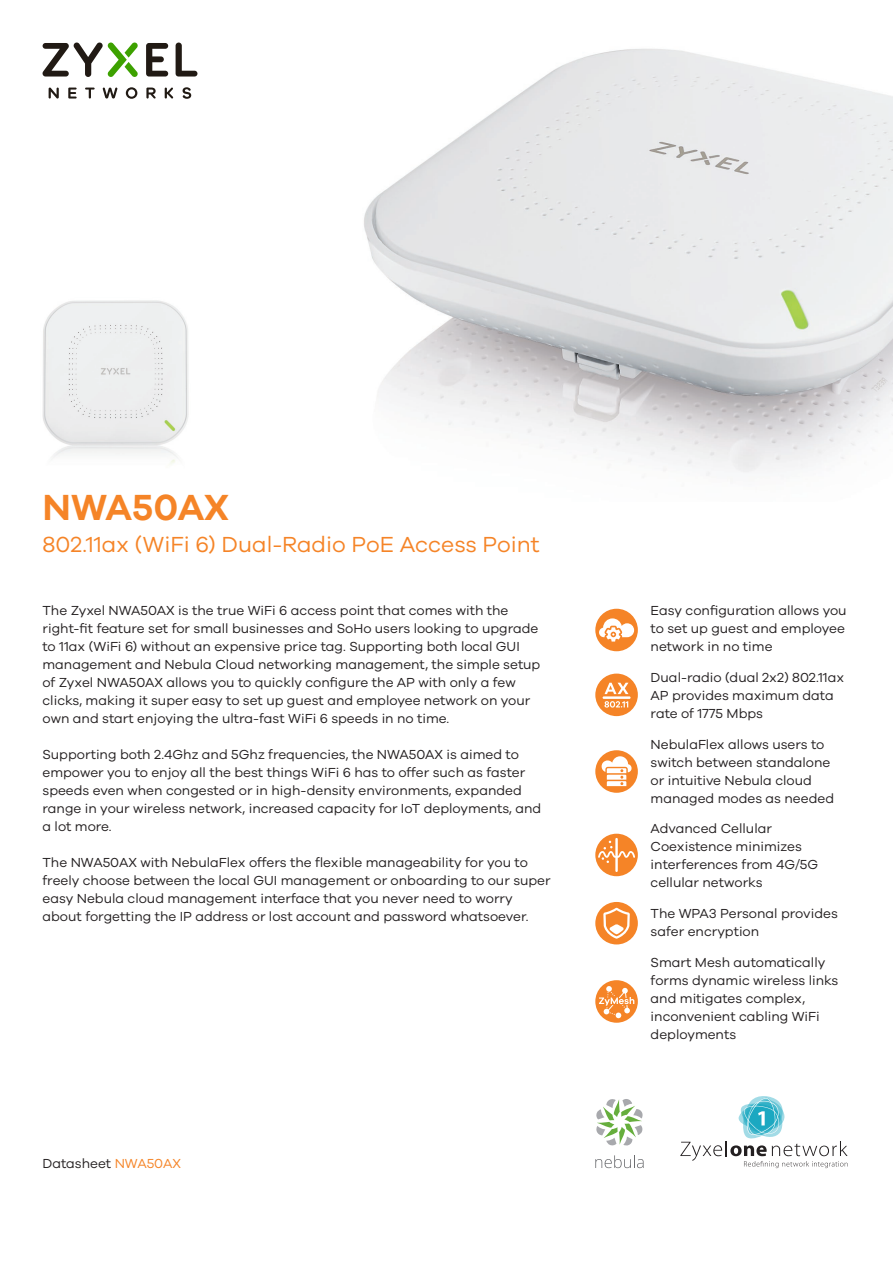
<style>
.page{position:relative;width:893px;height:1263px;background:#fff}
.page>*{position:absolute;margin:0;border:0;box-sizing:border-box;transform-origin:0 0}
.t1{font:600 37.5px "Galano Grotesque";color:#f58427}
.t2{font:22.5px "Galano Grotesque";color:#f58427}
.brand_2_0_intro_bene{font:13.5px/18px "Galano Grotesque";color:#231f20}
.brand_2_0_features{font:13.5px/18px "Galano Grotesque";color:#231f20}
.s1{color:#f58427}
</style>
<div class="page">
<svg style="left:49px;top:88px;width:10px;height:11px"></svg>
<svg style="left:68px;top:88px;width:9px;height:11px"></svg>
<svg style="left:85px;top:88px;width:10px;height:11px"></svg>
<svg style="left:103px;top:88px;width:15px;height:11px"></svg>
<svg style="left:126px;top:87px;width:11px;height:12px"></svg>
<svg style="left:165px;top:88px;width:9px;height:11px"></svg>
<svg style="left:182px;top:87px;width:9px;height:12px"></svg>
<svg style="left:146px;top:88px;width:10px;height:11px"></svg>
<svg style="left:176px;top:43px;width:21px;height:34px"></svg>
<svg style="left:146px;top:43px;width:22px;height:34px"></svg>
<svg style="left:42px;top:42px;width:96px;height:35px"></svg>
<img style="left:42px;top:300px;width:147px;height:164px">
<img style="left:364px;top:48px;width:529px;height:428px">
<svg style="left:680px;top:1096px;width:167px;height:72px"></svg>
<svg style="left:595px;top:1155px;width:49px;height:13px"></svg>
<svg style="left:596px;top:1099px;width:47px;height:47px"></svg>
<div style="left:595px;top:902px;width:43px;height:42px;background:#f58427;border-radius:50%"></div>
<svg style="left:603px;top:908px;width:27px;height:31px"></svg>
<div style="left:595px;top:834px;width:43px;height:42px;background:#f58427;border-radius:50%"></div>
<svg style="left:598px;top:838px;width:37px;height:34px"></svg>
<div style="left:595px;top:674px;width:43px;height:42px;background:#f58427;border-radius:50%"></div>
<hr style="left:603px;top:696px;width:28px;height:3px;background:#fff">
<svg style="left:604px;top:683px;width:24px;height:11px"></svg>
<svg style="left:604px;top:701px;width:24px;height:7px"></svg>
<div style="left:595px;top:609px;width:43px;height:42px;background:#f58427;border-radius:50%"></div>
<svg style="left:599px;top:618px;width:35px;height:23px"></svg>
<svg style="left:595px;top:980px;width:43px;height:43px"></svg>
<svg style="left:599px;top:986px;width:35px;height:32px"></svg>
<svg style="left:595px;top:750px;width:43px;height:43px"></svg>
<svg style="left:602px;top:756px;width:30px;height:30px"></svg>
<p class="t1" style="left:43px;top:485px;width:188px">NWA50AX</p>
<p class="t2" style="left:43px;top:531px;width:499px">802.11ax (WiFi 6) Dual-Radio PoE Access Point</p>
<p class="brand_2_0_intro_bene" style="left:43px;top:601px;width:499px">The Zyxel NWA50AX is the true WiFi 6 access point that comes with the right-fit feature set for small businesses and SoHo users looking to upgrade to 11ax (WiFi 6) without an expensive price tag. Supporting both local GUI management and Nebula Cloud networking management, the simple setup of Zyxel NWA50AX allows you to quickly configure the AP with only a few clicks, making it super easy to set up guest and employee network on your own and start enjoying the ultra-fast WiFi 6 speeds in no time.</p>
<p class="brand_2_0_intro_bene" style="left:43px;top:745px;width:500px">Supporting both 2.4Ghz and 5Ghz frequencies, the NWA50AX is aimed to empower you to enjoy all the best things WiFi 6 has to offer such as faster speeds even when congested or in high-density environments, expanded range in your wireless network, increased capacity for IoT deployments, and a lot more.</p>
<p class="brand_2_0_intro_bene" style="left:43px;top:853px;width:510px">The NWA50AX with NebulaFlex offers the flexible manageability for you to freely choose between the local GUI management or onboarding to our super easy Nebula cloud management interface that you never need to worry about forgetting the IP address or lost account and password whatsoever.</p>
<p class="brand_2_0_intro_bene" style="left:43px;top:1154px;width:140px">Datasheet <span class="s1">NWA50AX</span></p>
<p class="brand_2_0_features" style="left:651px;top:601px;width:198px">Easy configuration allows you to set up guest and employee network in no time</p>
<p class="brand_2_0_features" style="left:651px;top:668px;width:195px">Dual-radio (dual 2x2) 802.11ax<br>AP provides maximum data rate of 1775 Mbps</p>
<p class="brand_2_0_features" style="left:651px;top:735px;width:185px">NebulaFlex allows users to switch between standalone or intuitive Nebula cloud managed modes as needed</p>
<p class="brand_2_0_features" style="left:651px;top:819px;width:169px">Advanced Cellular<br>Coexistence minimizes interferences from 4G/5G cellular networks</p>
<p class="brand_2_0_features" style="left:651px;top:904px;width:189px">The WPA3 Personal provides safer encryption</p>
<p class="brand_2_0_features" style="left:651px;top:953px;width:189px">Smart Mesh automatically forms dynamic wireless links and mitigates complex, inconvenient cabling WiFi deployments</p>
</div>
